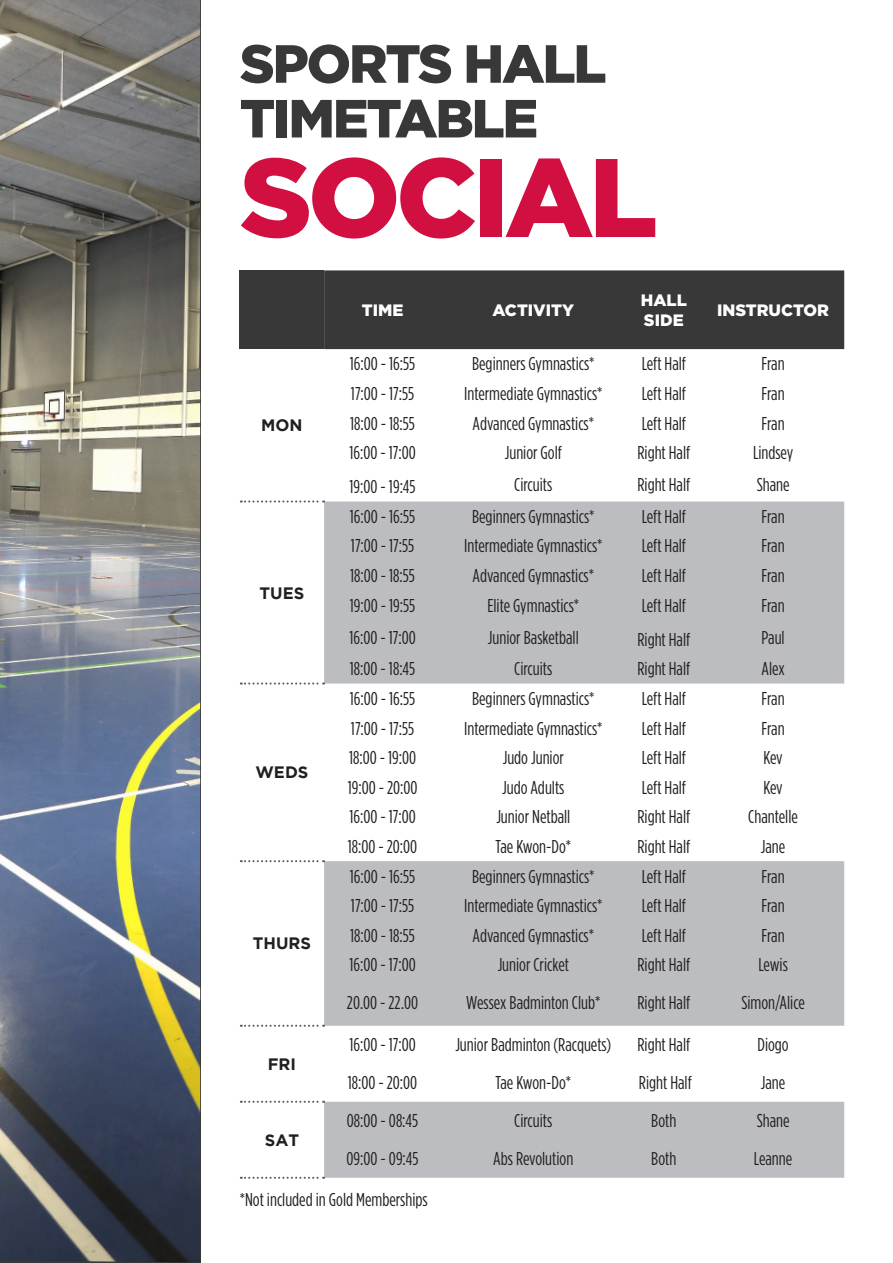
<style>
.page{position:relative;width:893px;height:1263px;background:#fff}
.page>*{position:absolute;margin:0;border:0;box-sizing:border-box;transform-origin:0 0}
.t1{font:900 111.3px "Gotham";letter-spacing:-.04em;color:#d20f41}
.t2{font:900 53.7px "Gotham";letter-spacing:-.04em;color:#383839}
.t3{font:18.6px "Gotham Condensed";color:#231f20}
.t4{font:900 16.5px/19.8px "Gotham";color:#fff}
.t5{font:700 16.5px "Gotham";color:#231f20}
</style>
<div class="page">
<img style="left:0;top:0;width:200px;height:1262px">
<div style="left:240px;top:270px;width:84px;height:79px;background:#383839"></div>
<div style="left:324px;top:270px;width:520px;height:79px;background:#383839"></div>
<svg style="left:324px;top:501px;width:520px;height:677px;fill:#bcbdc0"></svg>
<svg style="left:241px;top:500px;width:83px;height:2px"></svg>
<svg style="left:241px;top:682px;width:83px;height:2px"></svg>
<svg style="left:241px;top:860px;width:83px;height:2px"></svg>
<svg style="left:241px;top:1025px;width:83px;height:2px"></svg>
<svg style="left:241px;top:1101px;width:83px;height:2px"></svg>
<svg style="left:241px;top:1177px;width:83px;height:2px"></svg>
<div style="left:626px;top:988px;width:76px;height:29px;background:#bcbdc0"></div>
<p class="t2" style="left:240px;top:27px;width:368px">SPORTS HALL</p>
<p class="t2" style="left:240px;top:81px;width:300px">TIMETABLE</p>
<p class="t1" style="left:240px;top:121px;width:419px">SOCIAL</p>
<p class="t5" style="left:261px;top:416px;width:43px">MON</p>
<p class="t5" style="left:260px;top:583px;width:46px">TUES</p>
<p class="t5" style="left:255px;top:763px;width:55px">WEDS</p>
<p class="t5" style="left:253px;top:934px;width:60px">THURS</p>
<p class="t5" style="left:268px;top:1054px;width:30px">FRI</p>
<p class="t4" style="left:362px;top:300px;width:43px">TIME</p>
<p class="t4" style="left:493px;top:300px;width:83px">ACTIVITY</p>
<p class="t4" style="left:641px;top:291px;width:48px">HALL<br>SIDE</p>
<p class="t4" style="left:717px;top:300px;width:114px">INSTRUCTOR</p>
<p class="t3" style="left:350px;top:354px;width:67px">16:00 - 16:55</p>
<p class="t3" style="left:472px;top:354px;width:124px">Beginners Gymnastics*</p>
<p class="t3" style="left:642px;top:354px;width:46px">Left Half</p>
<p class="t3" style="left:762px;top:354px;width:24px">Fran</p>
<p class="t3" style="left:351px;top:384px;width:65px">17:00 - 17:55</p>
<p class="t3" style="left:464px;top:384px;width:140px">Intermediate Gymnastics*</p>
<p class="t3" style="left:642px;top:384px;width:46px">Left Half</p>
<p class="t3" style="left:762px;top:384px;width:24px">Fran</p>
<p class="t3" style="left:350px;top:413px;width:66px">18:00 - 18:55</p>
<p class="t3" style="left:473px;top:413px;width:123px">Advanced Gymnastics*</p>
<p class="t3" style="left:642px;top:413px;width:46px">Left Half</p>
<p class="t3" style="left:762px;top:413px;width:24px">Fran</p>
<p class="t3" style="left:349px;top:443px;width:68px">16:00 - 17:00</p>
<p class="t3" style="left:505px;top:443px;width:59px">Junior Golf</p>
<p class="t3" style="left:637px;top:443px;width:54px">Right Half</p>
<p class="t3" style="left:753px;top:443px;width:42px">Lindsey</p>
<p class="t3" style="left:350px;top:477px;width:67px">19:00 - 19:45</p>
<p class="t3" style="left:514px;top:475px;width:40px">Circuits</p>
<p class="t3" style="left:637px;top:475px;width:54px">Right Half</p>
<p class="t3" style="left:757px;top:475px;width:34px">Shane</p>
<p class="t3" style="left:350px;top:506px;width:67px">16:00 - 16:55</p>
<p class="t3" style="left:472px;top:506px;width:124px">Beginners Gymnastics*</p>
<p class="t3" style="left:642px;top:506px;width:46px">Left Half</p>
<p class="t3" style="left:762px;top:506px;width:24px">Fran</p>
<p class="t3" style="left:351px;top:536px;width:65px">17:00 - 17:55</p>
<p class="t3" style="left:464px;top:536px;width:140px">Intermediate Gymnastics*</p>
<p class="t3" style="left:642px;top:536px;width:46px">Left Half</p>
<p class="t3" style="left:762px;top:536px;width:24px">Fran</p>
<p class="t3" style="left:350px;top:566px;width:66px">18:00 - 18:55</p>
<p class="t3" style="left:473px;top:566px;width:123px">Advanced Gymnastics*</p>
<p class="t3" style="left:642px;top:566px;width:46px">Left Half</p>
<p class="t3" style="left:762px;top:566px;width:24px">Fran</p>
<p class="t3" style="left:350px;top:595px;width:67px">19:00 - 19:55</p>
<p class="t3" style="left:487px;top:595px;width:93px">Elite Gymnastics*</p>
<p class="t3" style="left:642px;top:595px;width:46px">Left Half</p>
<p class="t3" style="left:762px;top:595px;width:24px">Fran</p>
<p class="t3" style="left:349px;top:627px;width:68px">16:00 - 17:00</p>
<p class="t3" style="left:488px;top:627px;width:92px">Junior Basketball</p>
<p class="t3" style="left:637px;top:629px;width:54px">Right Half</p>
<p class="t3" style="left:761px;top:627px;width:25px">Paul</p>
<p class="t3" style="left:350px;top:659px;width:67px">18:00 - 18:45</p>
<p class="t3" style="left:514px;top:659px;width:40px">Circuits</p>
<p class="t3" style="left:637px;top:659px;width:54px">Right Half</p>
<p class="t3" style="left:761px;top:659px;width:25px">Alex</p>
<p class="t3" style="left:350px;top:688px;width:67px">16:00 - 16:55</p>
<p class="t3" style="left:472px;top:688px;width:124px">Beginners Gymnastics*</p>
<p class="t3" style="left:642px;top:688px;width:46px">Left Half</p>
<p class="t3" style="left:762px;top:688px;width:24px">Fran</p>
<p class="t3" style="left:351px;top:718px;width:65px">17:00 - 17:55</p>
<p class="t3" style="left:464px;top:718px;width:140px">Intermediate Gymnastics*</p>
<p class="t3" style="left:642px;top:718px;width:46px">Left Half</p>
<p class="t3" style="left:762px;top:718px;width:24px">Fran</p>
<p class="t3" style="left:349px;top:748px;width:69px">18:00 - 19:00</p>
<p class="t3" style="left:503px;top:748px;width:63px">Judo Junior</p>
<p class="t3" style="left:642px;top:748px;width:46px">Left Half</p>
<p class="t3" style="left:763px;top:748px;width:21px">Kev</p>
<p class="t3" style="left:348px;top:777px;width:71px">19:00 - 20:00</p>
<p class="t3" style="left:502px;top:777px;width:64px">Judo Adults</p>
<p class="t3" style="left:642px;top:777px;width:46px">Left Half</p>
<p class="t3" style="left:763px;top:777px;width:21px">Kev</p>
<p class="t3" style="left:349px;top:807px;width:68px">16:00 - 17:00</p>
<p class="t3" style="left:496px;top:807px;width:75px">Junior Netball</p>
<p class="t3" style="left:637px;top:807px;width:54px">Right Half</p>
<p class="t3" style="left:748px;top:807px;width:51px">Chantelle</p>
<p class="t3" style="left:348px;top:836px;width:71px">18:00 - 20:00</p>
<p class="t3" style="left:496px;top:836px;width:77px">Tae Kwon-Do*</p>
<p class="t3" style="left:637px;top:836px;width:54px">Right Half</p>
<p class="t3" style="left:761px;top:836px;width:26px">Jane</p>
<p class="t3" style="left:350px;top:866px;width:67px">16:00 - 16:55</p>
<p class="t3" style="left:472px;top:866px;width:124px">Beginners Gymnastics*</p>
<p class="t3" style="left:642px;top:866px;width:46px">Left Half</p>
<p class="t3" style="left:762px;top:866px;width:24px">Fran</p>
<p class="t3" style="left:351px;top:896px;width:65px">17:00 - 17:55</p>
<p class="t3" style="left:464px;top:896px;width:140px">Intermediate Gymnastics*</p>
<p class="t3" style="left:642px;top:896px;width:46px">Left Half</p>
<p class="t3" style="left:762px;top:896px;width:24px">Fran</p>
<p class="t3" style="left:350px;top:925px;width:66px">18:00 - 18:55</p>
<p class="t3" style="left:473px;top:925px;width:123px">Advanced Gymnastics*</p>
<p class="t3" style="left:642px;top:925px;width:46px">Left Half</p>
<p class="t3" style="left:762px;top:925px;width:24px">Fran</p>
<p class="t3" style="left:349px;top:955px;width:68px">16:00 - 17:00</p>
<p class="t3" style="left:498px;top:955px;width:73px">Junior Cricket</p>
<p class="t3" style="left:637px;top:955px;width:54px">Right Half</p>
<p class="t3" style="left:758px;top:955px;width:31px">Lewis</p>
<p class="t3" style="left:347px;top:993px;width:73px">20.00 - 22.00</p>
<p class="t3" style="left:466px;top:993px;width:136px">Wessex Badminton Club*</p>
<p class="t3" style="left:637px;top:993px;width:54px">Right Half</p>
<p class="t3" style="left:741px;top:993px;width:65px">Simon/Alice</p>
<p class="t3" style="left:349px;top:1035px;width:68px">16:00 - 17:00</p>
<p class="t3" style="left:455px;top:1035px;width:157px">Junior Badminton (Racquets)</p>
<p class="t3" style="left:637px;top:1035px;width:54px">Right Half</p>
<p class="t3" style="left:757px;top:1035px;width:33px">Diogo</p>
<p class="t3" style="left:348px;top:1073px;width:71px">18:00 - 20:00</p>
<p class="t3" style="left:496px;top:1073px;width:77px">Tae Kwon-Do*</p>
<p class="t3" style="left:639px;top:1073px;width:54px">Right Half</p>
<p class="t3" style="left:761px;top:1073px;width:26px">Jane</p>
<p class="t3" style="left:347px;top:1111px;width:73px">08:00 - 08:45</p>
<p class="t3" style="left:514px;top:1111px;width:40px">Circuits</p>
<p class="t3" style="left:651px;top:1111px;width:27px">Both</p>
<p class="t3" style="left:757px;top:1111px;width:34px">Shane</p>
<p class="t3" style="left:347px;top:1149px;width:73px">09:00 - 09:45</p>
<p class="t3" style="left:493px;top:1149px;width:82px">Abs Revolution</p>
<p class="t3" style="left:651px;top:1149px;width:27px">Both</p>
<p class="t3" style="left:754px;top:1149px;width:40px">Leanne</p>
<p class="t3" style="left:240px;top:1189px;width:189px">*Not included in Gold Memberships</p>
<p class="t5" style="left:265px;top:1130px;width:36px">SAT</p>
</div>
